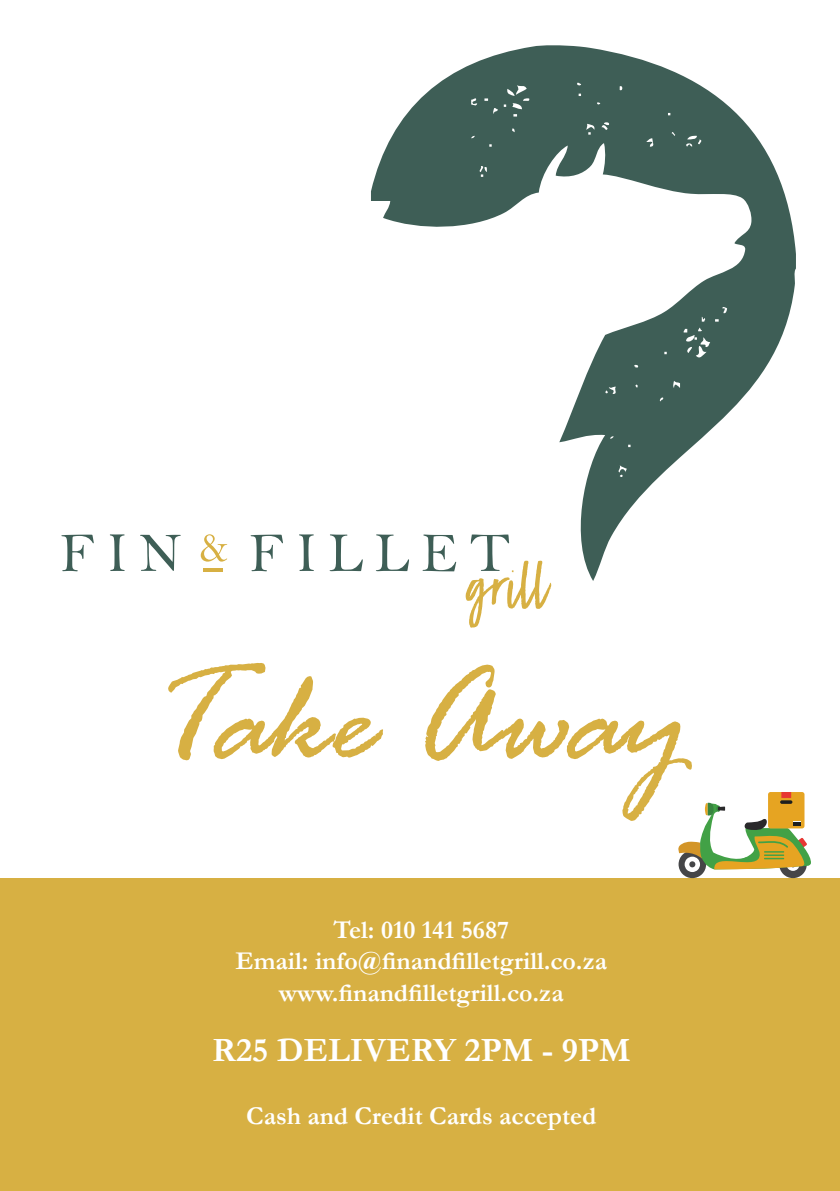
<style>
.page{position:relative;width:840px;height:1191px;background:#fff}
.page>*{position:absolute;margin:0;border:0;box-sizing:border-box;transform-origin:0 0}
.t1{font:143px "Rage Italic Let Plain";color:#d7b043}
.t2{font:700 34.4px "Garamond";color:#fff}
.t3{font:700 25.8px "Garamond";color:#fff}
</style>
<div class="page">
<svg style="left:371px;top:45px;width:424px;height:536px"></svg>
<svg style="left:61px;top:534px;width:33px;height:37px"></svg>
<svg style="left:110px;top:534px;width:14px;height:37px"></svg>
<svg style="left:140px;top:535px;width:41px;height:36px"></svg>
<svg style="left:201px;top:534px;width:26px;height:27px"></svg>
<hr style="left:203px;top:568px;width:20px;height:4px;background:#d7b043">
<svg style="left:250px;top:534px;width:33px;height:37px"></svg>
<svg style="left:299px;top:534px;width:14px;height:37px"></svg>
<svg style="left:329px;top:534px;width:33px;height:37px"></svg>
<svg style="left:375px;top:534px;width:34px;height:37px"></svg>
<svg style="left:422px;top:534px;width:34px;height:37px"></svg>
<svg style="left:465px;top:534px;width:86px;height:94px"></svg>
<div style="left:0;top:878px;width:839px;height:313px;background:#d7b043"></div>
<svg style="left:678px;top:792px;width:133px;height:87px"></svg>
<p class="t1" style="left:163px;top:655px;width:517px">Take Away</p>
<p class="t3" style="left:333px;top:912px;width:177px">Tel: 010 141 5687</p>
<p class="t3" style="left:235px;top:943px;width:373px">Email: info@finandfilletgrill.co.za</p>
<p class="t3" style="left:279px;top:975px;width:286px">www.finandfilletgrill.co.za</p>
<p class="t2" style="left:212px;top:1026px;width:420px">R25 DELIVERY 2PM - 9PM</p>
<p class="t3" style="left:246px;top:1098px;width:351px">Cash and Credit Cards accepted</p>
</div>
